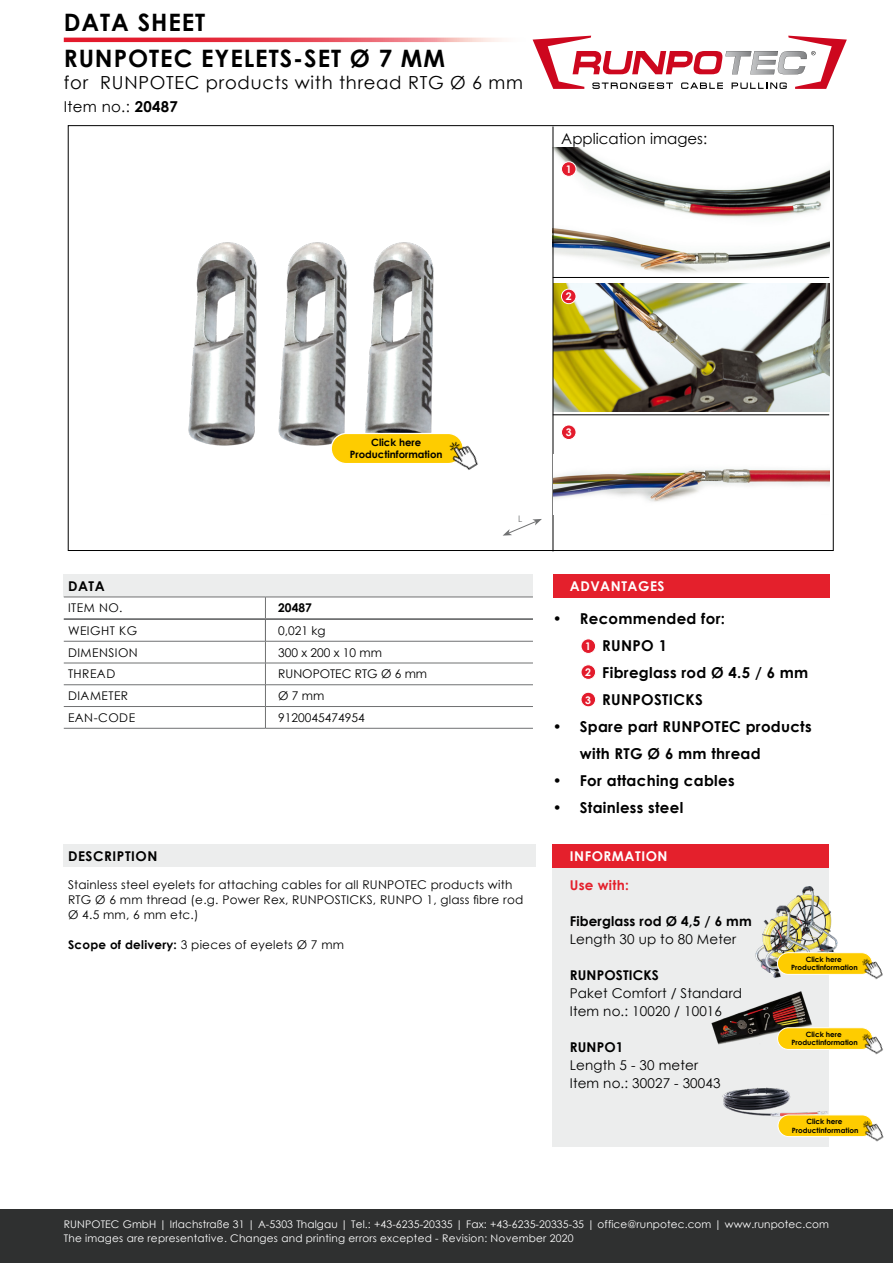
<style>
.page{position:relative;width:893px;height:1263px;background:#fff}
.page>*{position:absolute;margin:0;border:0;box-sizing:border-box;transform-origin:0 0}
.t1{font:700 24px/36px "Century Gothic";letter-spacing:.04em;color:#000}
.t2{font:18px "Century Gothic";letter-spacing:.04em;color:#000}
.t3{font:700 15px/27px "Century Gothic";letter-spacing:.02em;color:#000}
.t4{font:15px "Century Gothic";color:#000}
.t5{font:13.5px/18px "Century Gothic";letter-spacing:.01em;color:#000}
.t6{font:700 13.5px "Century Gothic";letter-spacing:.01em;color:#000}
.t7{font:700 13.5px "Century Gothic";letter-spacing:.04em;color:#fff}
.t8{font:700 13.5px "Century Gothic";letter-spacing:.04em;color:#000}
.t9{font:700 13.5px "Century Gothic";letter-spacing:.02em;color:#e4202c}
.t10{font:12px/15px "Century Gothic";letter-spacing:.02em;color:#000}
.t11{font:12px "Century Gothic";color:#000}
.t12{font:12px "Century Gothic";letter-spacing:.04em;color:#000}
.t13{font:700 12px "Century Gothic";color:#000}
.t14{font:10.5px/13.5px "Century Gothic";letter-spacing:.01em;color:#fff}
.t15{font:700 10.5px "Century Gothic";color:#fff}
.t16{font:700 10.05px/12.1px "Century Gothic";color:#000;text-align:center}
.t17{font:9px "Century Gothic";color:#707172}
.t18{font:700 7.2px/8.7px "Century Gothic";color:#000;text-align:center}
.s1{font-weight:700}
</style>
<div class="page">
<img style="left:188px;top:242px;width:246px;height:204px">
<div style="left:64px;top:574px;width:469px;height:23px;background:#eceded"></div>
<hr style="left:64px;top:597px;width:201px;height:1px;background:#707172">
<hr style="left:265px;top:597px;width:268px;height:1px;background:#707172">
<hr style="left:64px;top:618px;width:201px;height:1px;background:#707172">
<hr style="left:265px;top:618px;width:268px;height:1px;background:#707172">
<hr style="left:64px;top:619px;width:201px;height:1px;background:#707172">
<hr style="left:265px;top:619px;width:268px;height:1px;background:#707172">
<hr style="left:64px;top:641px;width:201px;height:1px;background:#707172">
<hr style="left:265px;top:641px;width:268px;height:1px;background:#707172">
<hr style="left:64px;top:663px;width:201px;height:1px;background:#707172">
<hr style="left:265px;top:663px;width:268px;height:1px;background:#707172">
<hr style="left:64px;top:684px;width:201px;height:1px;background:#707172">
<hr style="left:265px;top:684px;width:268px;height:1px;background:#707172">
<hr style="left:64px;top:706px;width:201px;height:1px;background:#707172">
<hr style="left:265px;top:706px;width:268px;height:1px;background:#707172">
<svg style="left:265px;top:597px;width:1px;height:131px"></svg>
<hr style="left:64px;top:728px;width:201px;height:1px;background:#707172">
<hr style="left:265px;top:728px;width:268px;height:1px;background:#707172">
<div style="left:553px;top:574px;width:276px;height:23px;background:#e4202c"></div>
<div style="left:64px;top:844px;width:472px;height:23px;background:#eceded"></div>
<div style="left:553px;top:867px;width:276px;height:280px;background:#eceded"></div>
<div style="left:553px;top:844px;width:276px;height:23px;background:#e4202c"></div>
<svg style="left:503px;top:519px;width:39px;height:17px"></svg>
<hr style="left:553px;top:414px;width:276px;height:1px;background:#000">
<hr style="left:553px;top:277px;width:276px;height:1px;background:#000">
<img style="left:554px;top:147px;width:275px;height:126px">
<img style="left:554px;top:284px;width:276px;height:127px">
<hr style="left:553px;top:126px;width:1px;height:425px;background:#000">
<img style="left:553px;top:455px;width:276px;height:60px">
<div style="left:561px;top:162px;width:15px;height:14px;background:#e31b2c;border-radius:50%"></div>
<div style="left:561px;top:162px;width:15px;height:14px;border:1px solid #fff;border-radius:50%"></div>
<div style="left:561px;top:289px;width:15px;height:15px;background:#e31b2c;border-radius:50%"></div>
<div style="left:561px;top:289px;width:15px;height:15px;border:1px solid #fff;border-radius:50%"></div>
<div style="left:561px;top:425px;width:15px;height:14px;background:#e31b2c;border-radius:50%"></div>
<div style="left:561px;top:425px;width:15px;height:15px;border:1px solid #fff;border-radius:50%"></div>
<div style="left:581px;top:639px;width:15px;height:14px;background:#e31b2c;border-radius:50%"></div>
<div style="left:581px;top:639px;width:15px;height:15px;border:1px solid #fff;border-radius:50%"></div>
<div style="left:581px;top:665px;width:15px;height:14px;background:#e31b2c;border-radius:50%"></div>
<div style="left:581px;top:665px;width:15px;height:14px;border:1px solid #fff;border-radius:50%"></div>
<div style="left:581px;top:692px;width:15px;height:15px;background:#e31b2c;border-radius:50%"></div>
<div style="left:581px;top:692px;width:15px;height:15px;border:1px solid #fff;border-radius:50%"></div>
<div style="left:0;top:1209px;width:893px;height:54px;background:#2f3030"></div>
<div style="left:331px;top:433px;width:132px;height:31px;background:#fecc00;border-radius:15px"></div>
<div style="left:331px;top:433px;width:133px;height:31px;border:1px solid #fff;border-radius:15px"></div>
<img style="left:441px;top:433px;width:37px;height:37px">
<img style="left:787px;top:887px;width:51px;height:65px">
<img style="left:756px;top:905px;width:54px;height:72px">
<div style="left:777px;top:953px;width:95px;height:21px;background:#fecc00;border-radius:11px"></div>
<div style="left:777px;top:952px;width:96px;height:23px;border:1px solid #fff;border-radius:11px"></div>
<img style="left:857px;top:952px;width:26px;height:28px">
<img style="left:711px;top:991px;width:101px;height:53px">
<div style="left:778px;top:1028px;width:94px;height:21px;background:#fecc00;border-radius:11px"></div>
<div style="left:777px;top:1027px;width:96px;height:23px;border:1px solid #fff;border-radius:11px"></div>
<img style="left:857px;top:1027px;width:26px;height:28px">
<img style="left:723px;top:1087px;width:105px;height:29px">
<div style="left:778px;top:1115px;width:95px;height:21px;background:#fecc00;border-radius:11px"></div>
<div style="left:778px;top:1114px;width:95px;height:23px;border:1px solid #fff;border-radius:11px"></div>
<img style="left:857px;top:1114px;width:27px;height:28px">
<svg style="left:533px;top:36px;width:314px;height:53px"></svg>
<svg style="left:64px;top:38px;width:470px;height:4px;background:#eb616c"></svg>
<h1 class="t1" style="left:64px;top:3px;width:383px">DATA SHEET<br>RUNPOTEC EYELETS-SET Ø 7 MM</h1>
<h2 class="t2" style="left:64px;top:70px;width:461px">for RUNPOTEC products with thread RTG Ø 6 mm</h2>
<p class="t4" style="left:64px;top:96px;width:116px">Item no.: <span class="s1">20487</span></p>
<p class="t4" style="left:561px;top:128px;width:147px">Application images:</p>
<p class="t15" style="left:566px;top:161px;width:7px">1</p>
<p class="t15" style="left:566px;top:289px;width:7px">2</p>
<p class="t16" style="left:350px;top:436px;width:94px">Click here<br>Productinformation</p>
<p class="t6" style="left:68px;top:575px;width:38px">DATA</p>
<p class="t10" style="left:68px;top:600px;width:56px">ITEM NO.</p>
<p class="t13" style="left:278px;top:599px;width:35px">20487</p>
<p class="t12" style="left:68px;top:622px;width:71px">WEIGHT KG</p>
<p class="t10" style="left:278px;top:623px;width:49px">0,021 kg</p>
<p class="t12" style="left:68px;top:644px;width:71px">DIMENSION</p>
<p class="t11" style="left:278px;top:644px;width:105px">300 x 200 x 10 mm</p>
<p class="t10" style="left:68px;top:666px;width:49px">THREAD</p>
<p class="t11" style="left:278px;top:666px;width:151px">RUNOPOTEC RTG Ø 6 mm</p>
<p class="t12" style="left:68px;top:687px;width:62px">DIAMETER</p>
<p class="t10" style="left:278px;top:688px;width:48px">Ø 7 mm</p>
<p class="t10" style="left:68px;top:710px;width:69px">EAN-CODE</p>
<p class="t11" style="left:278px;top:709px;width:88px">9120045474954</p>
<p class="t17" style="left:518px;top:512px;width:6px">L</p>
<p class="t8" style="left:68px;top:845px;width:91px">DESCRIPTION</p>
<p class="t10" style="left:68px;top:877px;width:457px">Stainless steel eyelets for attaching cables for all RUNPOTEC products with<br>RTG Ø 6 mm thread (e.g. Power Rex, RUNPOSTICKS, RUNPO 1, glass fibre rod<br>Ø 4.5 mm, 6 mm etc.)</p>
<p class="t10" style="left:68px;top:937px;width:278px"><span class="s1">Scope of delivery:</span> 3 pieces of eyelets Ø 7 mm</p>
<p class="t15" style="left:566px;top:424px;width:7px">3</p>
<p class="t7" style="left:570px;top:575px;width:96px">ADVANTAGES</p>
<p class="t3" style="left:602px;top:604px;width:208px;text-indent:-50px">• Recommended for:<br>RUNPO 1<br>Fibreglass rod Ø 4.5 / 6 mm<br>RUNPOSTICKS</p>
<p class="t3" style="left:580px;top:712px;width:233px;text-indent:-27px">• Spare part RUNPOTEC products with RTG Ø 6 mm thread</p>
<p class="t3" style="left:553px;top:766px;width:183px">• For attaching cables</p>
<p class="t3" style="left:553px;top:793px;width:132px">• Stainless steel</p>
<p class="t15" style="left:585px;top:638px;width:7px">1</p>
<p class="t15" style="left:585px;top:664px;width:7px">2</p>
<p class="t15" style="left:585px;top:692px;width:7px">3</p>
<p class="t7" style="left:570px;top:845px;width:99px">INFORMATION</p>
<p class="t9" style="left:570px;top:875px;width:61px">Use with:</p>
<p class="t6" style="left:570px;top:911px;width:183px">Fiberglass rod Ø 4,5 / 6 mm</p>
<p class="t5" style="left:570px;top:930px;width:168px">Length 30 up to 80 Meter</p>
<p class="t6" style="left:570px;top:965px;width:91px">RUNPOSTICKS</p>
<p class="t5" style="left:570px;top:984px;width:174px">Paket Comfort / Standard<br>Item no.: 10020 / 10016</p>
<p class="t6" style="left:570px;top:1037px;width:55px">RUNPO1</p>
<p class="t5" style="left:570px;top:1056px;width:152px">Length 5 - 30 meter<br>Item no.: 30027 - 30043</p>
<p class="t18" style="left:791px;top:954px;width:68px">Click here<br>Productinformation</p>
<p class="t18" style="left:791px;top:1029px;width:68px">Click here<br>Productinformation</p>
<p class="t18" style="left:792px;top:1117px;width:68px">Click here<br>Productinformation</p>
<p class="t14" style="left:64px;top:1217px;width:767px">RUNPOTEC GmbH | Irlachstraße 31 | A-5303 Thalgau | Tel.: +43-6235-20335 | Fax: +43-6235-20335-35 | office@runpotec.com | www.runpotec.com<br>The images are representative. Changes and printing errors excepted - Revision: November 2020</p>
</div>
